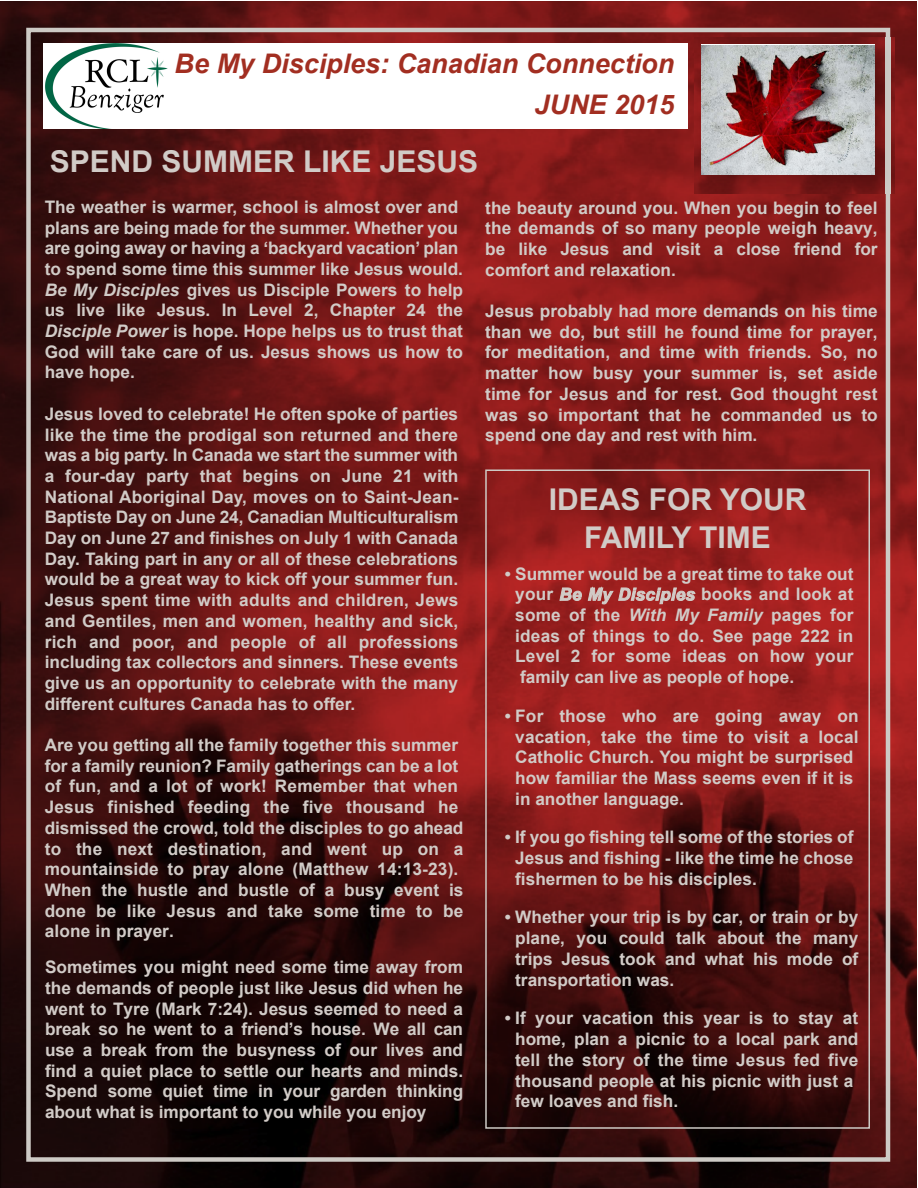
<style>
.page{position:relative;width:918px;height:1188px;background:#fff}
.page>*{position:absolute;margin:0;border:0;box-sizing:border-box;transform-origin:0 0}
.t1{font:700 30px/38.2px "Arial";color:#d1cbc7;text-align:center}
.t2{font:italic 700 27px/40.5px "Arial";color:#a22e21;text-align:right}
.t3{font:700 17.25px/20.7px "Arial";color:#d1cbc7;text-align:justify}
.s1{font-style:italic}
</style>
<div class="page">
<img style="left:0;top:1px;width:917px;height:1187px">
<div style="left:43px;top:43px;width:644px;height:86px;background:#fff"></div>
<div style="left:485px;top:469px;width:385px;height:660px;border:2px solid #cdcac5"></div>
<img style="left:695px;top:38px;width:199px;height:156px">
<img style="left:702px;top:46px;width:173px;height:128px">
<img style="left:45px;top:44px;width:123px;height:84px">
<h2 class="t2" style="left:175px;top:44px;width:501px">Be My Disciples: Canadian Connection<br>JUNE 2015</h2>
<h1 class="t1" style="left:50px;top:142px;width:430px">SPEND SUMMER LIKE JESUS</h1>
<p class="t3" style="left:45px;top:196px;width:420px;text-align:left">The weather is warmer, school is almost over and plans are being made for the summer. Whether you are going away or having a ‘backyard vacation’ plan to spend some time this summer like Jesus would.<br><span class="s1">Be My Disciples</span> gives us Disciple Powers to help us live like Jesus. In Level 2, Chapter 24 the <span class="s1">Disciple Power</span> is hope. Hope helps us to trust that God will take care of us. Jesus shows us how to have hope.</p>
<p class="t3" style="left:45px;top:403px;width:415px">Jesus loved to celebrate! He often spoke of parties like the time the prodigal son returned and there was a big party. In Canada we start the summer with a four-day party that begins on June 21 with National Aboriginal Day, moves on to Saint-Jean-Baptiste Day on June 24, Canadian Multiculturalism Day on June 27 and finishes on July 1 with Canada Day. Taking part in any or all of these celebrations would be a great way to kick off your summer fun.<br>Jesus spent time with adults and children, Jews and Gentiles, men and women, healthy and sick, rich and poor, and people of all professions including tax collectors and sinners. These events give us an opportunity to celebrate with the many different cultures Canada has to offer.</p>
<p class="t3" style="left:45px;top:735px;width:420px;text-align:left">Are you getting all the family together this summer for a family reunion? Family gatherings can be a lot of fun, and a lot of work! Remember that when Jesus finished feeding the five thousand he dismissed the crowd, told the disciples to go ahead to the next destination, and went up on a mountainside to pray alone (Matthew 14:13-23).<br>When the hustle and bustle of a busy event is done be like Jesus and take some time to be alone in prayer.</p>
<p class="t3" style="left:45px;top:957px;width:420px">Sometimes you might need some time away from the demands of people just like Jesus did when he went to Tyre (Mark 7:24). Jesus seemed to need a break so he went to a friend’s house. We all can use a break from the busyness of our lives and find a quiet place to settle our hearts and minds.<br>Spend some quiet time in your garden thinking about what is important to you while you enjoy</p>
<p class="t3" style="left:485px;top:197px;width:394px">the beauty around you. When you begin to feel the demands of so many people weigh heavy, be like Jesus and visit a close friend for comfort and relaxation.</p>
<p class="t3" style="left:485px;top:301px;width:394px">Jesus probably had more demands on his time than we do, but still he found time for prayer, for meditation, and time with friends. So, no matter how busy your summer is, set aside time for Jesus and for rest. God thought rest was so important that he commanded us to spend one day and rest with him.</p>
<h1 class="t1" style="left:549px;top:481px;width:259px">IDEAS FOR YOUR<br>FAMILY TIME</h1>
<p class="t3" style="left:515px;top:563px;width:340px;text-indent:-11px">• Summer would be a great time to take out your <span class="s1">Be My Disciples</span> books and look at some of the <span class="s1">With My Family</span> pages for ideas of things to do. See page 222 in Level 2 for some ideas on how your family can live as people of hope.</p>
<p class="t3" style="left:515px;top:705px;width:345px;text-align:left;text-indent:-10px">• For those who are going away on vacation, take the time to visit a local Catholic Church. You might be surprised how familiar the Mass seems even if it is in another language.</p>
<p class="t3" style="left:515px;top:827px;width:340px;text-indent:-11px">• If you go fishing tell some of the stories of Jesus and fishing - like the time he chose fishermen to be his disciples.</p>
<p class="t3" style="left:515px;top:907px;width:345px;text-indent:-10px">• Whether your trip is by car, or train or by plane, you could talk about the many trips Jesus took and what his mode of transportation was.</p>
<p class="t3" style="left:515px;top:1008px;width:345px;text-align:left;text-indent:-10px">• If your vacation this year is to stay at home, plan a picnic to a local park and tell the story of the time Jesus fed five thousand people at his picnic with just a few loaves and fish.</p>
</div>
